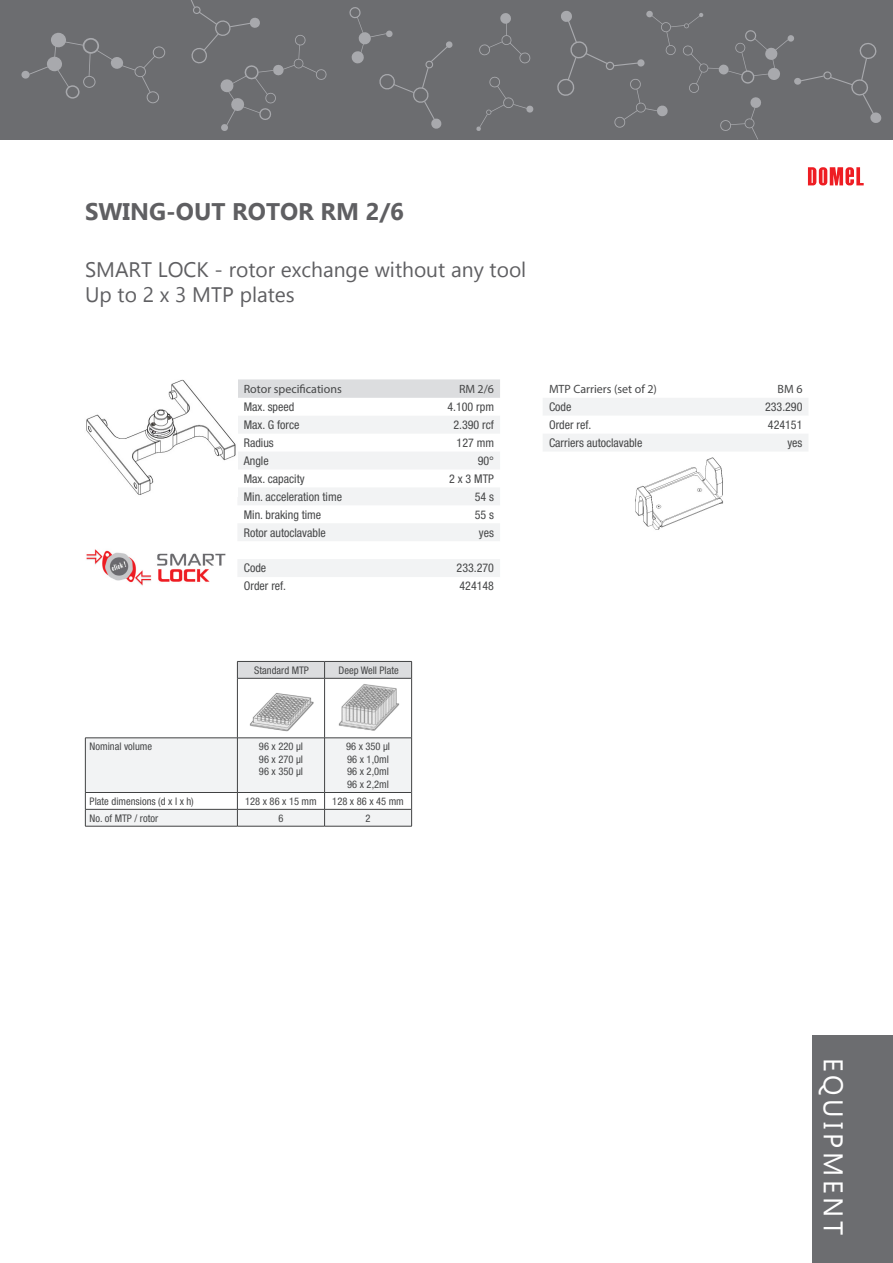
<style>
.page{position:relative;width:893px;height:1263px;background:#fff}
.page>*{position:absolute;margin:0;border:0;box-sizing:border-box;transform-origin:0 0}
.t1{font:27px "Gadugi";letter-spacing:.14em;color:#fff}
.t2{font:700 24px "Gadugi";color:#5f5f62}
.t3{font:21px "Gadugi";color:#5f5f62}
.t4{font:condensed 12px "Helvetica Neue LT Pro";color:#464748}
.t5{font:12px "Myriad Pro";color:#464748}
.t6{font:condensed 10.5px "Helvetica Neue LT Pro";color:#464748}
</style>
<div class="page">
<svg style="left:808px;top:167px;width:56px;height:19px"></svg>
<div style="left:238px;top:379px;width:262px;height:19px;background:#dcdddf"></div>
<div style="left:238px;top:416px;width:262px;height:17px;background:#f2f3f4"></div>
<div style="left:238px;top:452px;width:262px;height:17px;background:#f2f3f4"></div>
<div style="left:238px;top:488px;width:262px;height:17px;background:#f2f3f4"></div>
<div style="left:238px;top:524px;width:262px;height:17px;background:#f2f3f4"></div>
<div style="left:238px;top:559px;width:262px;height:18px;background:#f2f3f4"></div>
<hr style="left:237px;top:678px;width:1px;height:60px;background:#414243">
<hr style="left:85px;top:737px;width:152px;height:1px;background:#414243">
<hr style="left:85px;top:826px;width:152px;height:1px;background:#414243">
<hr style="left:237px;top:678px;width:88px;height:1px;background:#414243">
<hr style="left:325px;top:678px;width:86px;height:1px;background:#414243">
<hr style="left:237px;top:737px;width:88px;height:1px;background:#414243">
<hr style="left:325px;top:737px;width:86px;height:1px;background:#414243">
<hr style="left:237px;top:826px;width:88px;height:1px;background:#414243">
<hr style="left:325px;top:826px;width:87px;height:1px;background:#414243">
<hr style="left:324px;top:678px;width:1px;height:60px;background:#414243">
<svg style="left:237px;top:661px;width:175px;height:17px;background:#cfd0d2"></svg>
<hr style="left:411px;top:678px;width:1px;height:60px;background:#414243">
<svg style="left:85px;top:738px;width:327px;height:88px"></svg>
<div style="left:812px;top:1035px;width:81px;height:228px;background:#6c6d70"></div>
<div style="left:0;top:0;width:893px;height:140px;background:#6c6d70"></div>
<div style="left:787px;top:35px;width:7px;height:7px;background:#a8a9ad;border-radius:3px"></div>
<div style="left:794px;top:78px;width:7px;height:7px;background:#a8a9ad;border-radius:3px"></div>
<svg style="left:800px;top:43px;width:82px;height:80px"></svg>
<div style="left:21px;top:71px;width:9px;height:8px;background:#a8a9ad;border-radius:50%"></div>
<div style="left:111px;top:57px;width:12px;height:12px;background:#a8a9ad;border-radius:50%"></div>
<div style="left:51px;top:32px;width:15px;height:16px;background:#a8a9ad;border-radius:50%"></div>
<div style="left:47px;top:56px;width:15px;height:16px;background:#a8a9ad;border-radius:50%"></div>
<svg style="left:119px;top:46px;width:46px;height:58px"></svg>
<svg style="left:54px;top:38px;width:58px;height:61px"></svg>
<svg style="left:29px;top:66px;width:19px;height:9px"></svg>
<svg style="left:476px;top:76px;width:58px;height:55px"></svg>
<svg style="left:479px;top:13px;width:52px;height:51px"></svg>
<svg style="left:191px;top:0;width:136px;height:131px"></svg>
<svg style="left:349px;top:7px;width:104px;height:122px"></svg>
<svg style="left:557px;top:11px;width:231px;height:129px"></svg>
<svg style="left:543px;top:398px;width:265px;height:53px"></svg>
<img style="left:249px;top:693px;width:65px;height:39px">
<img style="left:338px;top:684px;width:62px;height:47px">
<img style="left:86px;top:379px;width:150px;height:116px">
<img style="left:86px;top:549px;width:140px;height:37px">
<img style="left:635px;top:457px;width:88px;height:73px">
<p class="t2" style="left:85px;top:197px;width:321px">SWING-OUT ROTOR RM 2/6</p>
<p class="t3" style="left:85px;top:257px;width:443px">SMART LOCK - rotor exchange without any tool</p>
<p class="t3" style="left:85px;top:282px;width:211px">Up to 2 x 3 MTP plates</p>
<p class="t5" style="left:244px;top:381px;width:99px">Rotor specifications</p>
<p class="t5" style="left:459px;top:382px;width:37px">RM 2/6</p>
<p class="t4" style="left:244px;top:400px;width:52px">Max. speed</p>
<p class="t4" style="left:447px;top:400px;width:48px">4.100 rpm</p>
<p class="t4" style="left:244px;top:418px;width:57px">Max. G force</p>
<p class="t4" style="left:453px;top:418px;width:42px">2.390 rcf</p>
<p class="t4" style="left:244px;top:436px;width:31px">Radius</p>
<p class="t4" style="left:457px;top:436px;width:39px">127 mm</p>
<p class="t4" style="left:244px;top:454px;width:26px">Angle</p>
<p class="t4" style="left:478px;top:454px;width:18px">90°</p>
<p class="t4" style="left:244px;top:472px;width:62px">Max. capacity</p>
<p class="t4" style="left:449px;top:472px;width:46px">2 x 3 MTP</p>
<p class="t4" style="left:244px;top:489px;width:100px">Min. acceleration time</p>
<p class="t4" style="left:475px;top:489px;width:21px">54 s</p>
<p class="t4" style="left:244px;top:507px;width:79px">Min. braking time</p>
<p class="t4" style="left:475px;top:507px;width:21px">55 s</p>
<p class="t4" style="left:244px;top:525px;width:84px">Rotor autoclavable</p>
<p class="t4" style="left:479px;top:525px;width:17px">yes</p>
<p class="t4" style="left:244px;top:561px;width:24px">Code</p>
<p class="t4" style="left:457px;top:561px;width:39px">233.270</p>
<p class="t4" style="left:244px;top:579px;width:44px">Order ref.</p>
<p class="t4" style="left:459px;top:579px;width:36px">424148</p>
<p class="t6" style="left:254px;top:664px;width:56px">Standard MTP</p>
<p class="t6" style="left:339px;top:664px;width:62px">Deep Well Plate</p>
<p class="t6" style="left:90px;top:740px;width:64px">Nominal volume</p>
<p class="t6" style="left:259px;top:740px;width:46px">96 x 220 µl</p>
<p class="t6" style="left:259px;top:753px;width:46px">96 x 270 µl</p>
<p class="t6" style="left:259px;top:765px;width:46px">96 x 350 µl</p>
<p class="t6" style="left:346px;top:740px;width:46px">96 x 350 µl</p>
<p class="t6" style="left:347px;top:753px;width:43px">96 x 1,0ml</p>
<p class="t6" style="left:347px;top:765px;width:43px">96 x 2,0ml</p>
<p class="t6" style="left:347px;top:778px;width:43px">96 x 2,2ml</p>
<p class="t6" style="left:90px;top:795px;width:106px">Plate dimensions (d x l x h)</p>
<p class="t6" style="left:245px;top:795px;width:73px">128 x 86 x 15 mm</p>
<p class="t6" style="left:332px;top:795px;width:73px">128 x 86 x 45 mm</p>
<p class="t6" style="left:90px;top:812px;width:70px">No. of MTP / rotor</p>
<p class="t6" style="left:278px;top:812px;width:7px">6</p>
<p class="t6" style="left:366px;top:812px;width:7px">2</p>
<p class="t5" style="left:549px;top:382px;width:109px">MTP Carriers (set of 2)</p>
<p class="t5" style="left:778px;top:382px;width:26px">BM 6</p>
<p class="t4" style="left:549px;top:400px;width:24px">Code</p>
<p class="t4" style="left:765px;top:400px;width:39px">233.290</p>
<p class="t4" style="left:549px;top:418px;width:44px">Order ref.</p>
<p class="t4" style="left:768px;top:418px;width:36px">424151</p>
<p class="t4" style="left:549px;top:436px;width:95px">Carriers autoclavable</p>
<p class="t4" style="left:787px;top:436px;width:17px">yes</p>
<p class="t1" style="left:850px;top:1058px;width:179px;rotate:90deg">EQUIPMENT</p>
</div>
